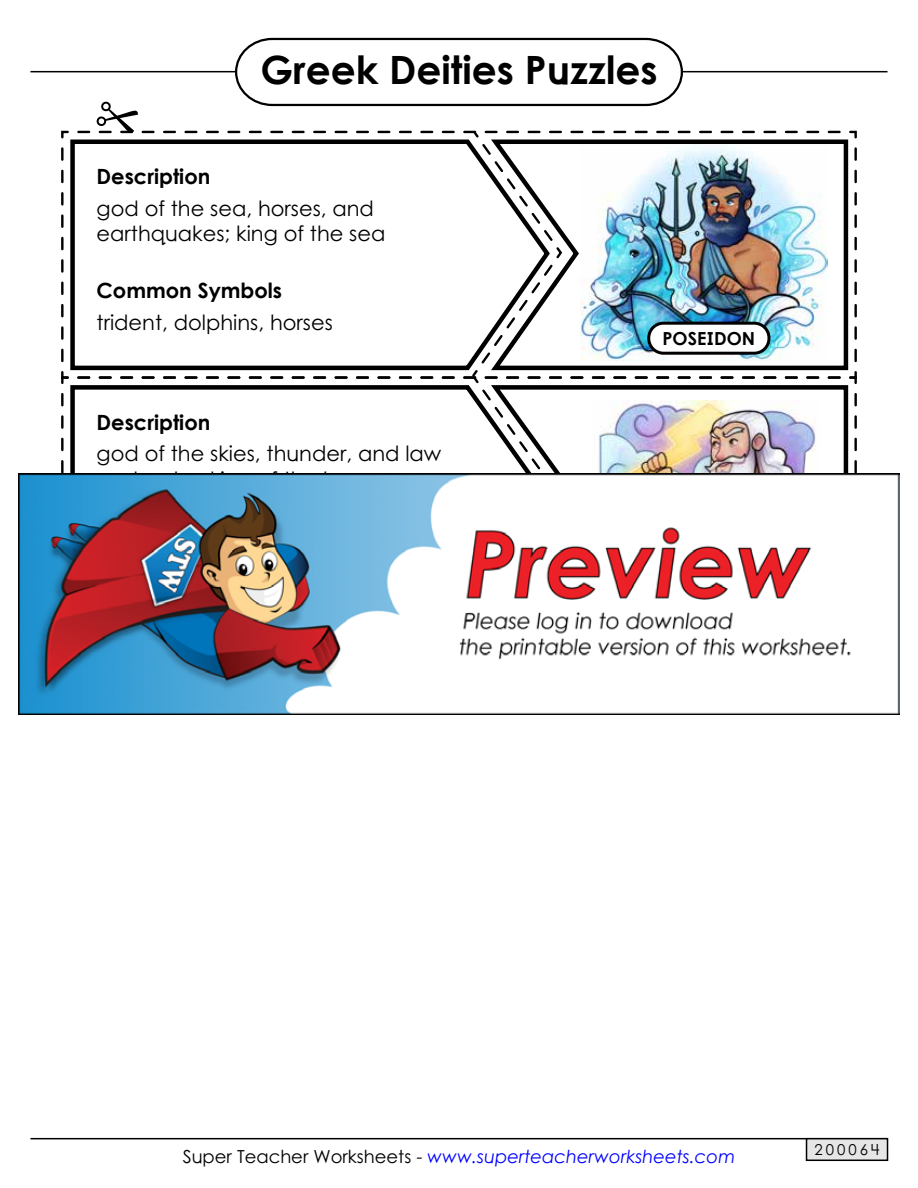
<style>
.page{position:relative;width:918px;height:1188px;background:#fff}
.page>*{position:absolute;margin:0;border:0;box-sizing:border-box;transform-origin:0 0}
.t1{font:700 39px "Century STW4";color:#000}
.t2{font:21px/25.5px "Century STW4";color:#000}
.t3{font:700 21px "Century STW4";color:#000}
.t4{font:italic 18px "Century STW4";color:#00f}
.t5{font:700 18px "Century STW4";color:#000}
.t6{font:15px "Century STW4";letter-spacing:.2em;color:#000}
.s1{font-style:normal;color:#000}
</style>
<div class="page">
<hr style="left:30px;top:1138px;width:858px;height:1px;background:#000">
<hr style="left:30px;top:71px;width:858px;height:1px;background:#000">
<div style="left:806px;top:1138px;width:82px;height:23px;background:#e6e6e6;border:2px solid #000"></div>
<svg style="left:60px;top:37px;width:798px;height:437px"></svg>
<img style="left:592px;top:401px;width:228px;height:73px">
<div style="left:649px;top:323px;width:120px;height:30px;background:#fff;border-radius:15px"></div>
<div style="left:647px;top:322px;width:123px;height:33px;border:3px solid #000;border-radius:15px"></div>
<img style="left:19px;top:474px;width:880px;height:240px">
<h1 class="t1" style="left:261px;top:41px;width:398px">Greek Deities Puzzles</h1>
<p class="t3" style="left:97px;top:161px;width:115px">Description</p>
<p class="t2" style="left:97px;top:195px;width:290px">god of the sea, horses, and earthquakes; king of the sea</p>
<p class="t3" style="left:97px;top:275px;width:187px">Common Symbols</p>
<p class="t2" style="left:97px;top:309px;width:238px">trident, dolphins, horses</p>
<p class="t3" style="left:97px;top:406px;width:115px">Description</p>
<p class="t2" style="left:97px;top:441px;width:346px">god of the skies, thunder, and law</p>
<p class="t5" style="left:663px;top:325px;width:94px">POSEIDON</p>
<p class="t4" style="left:183px;top:1144px;width:554px"><span class="s1">Super Teacher Worksheets -</span> www.superteacherworksheets.com</p>
<p class="t6" style="left:815px;top:1139px;width:66px">200064</p>
</div>
